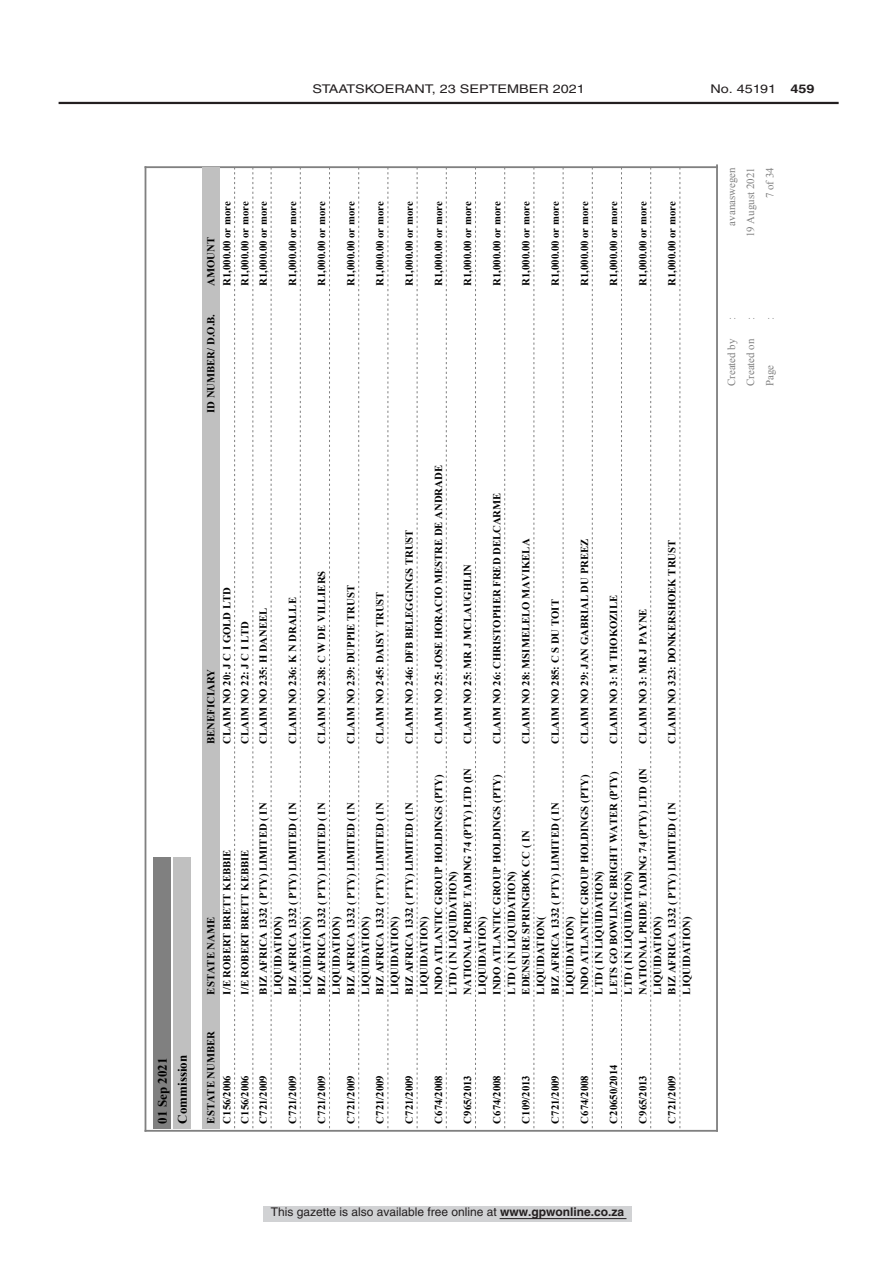
<style>
.page{position:relative;width:893px;height:1263px;background:#fff}
.page>*{position:absolute;margin:0;border:0;box-sizing:border-box;transform-origin:0 0}
.t1{font:700 12.9px "Times New Roman";color:#000}
.t2{font:12px "Helvetica LT Std";color:#231f20}
.t3{font:12px "Helvetica LT Std";color:#231f20;scale:1.2 1}
.t4{font:10.95px/19.2px "Times New Roman";color:#808080;text-align:justify}
.t5{font:700 10.65px/14.5px "Times New Roman";color:#000}
.s1{font-weight:700}
</style>
<div class="page">
<div style="left:263px;top:1206px;width:369px;height:16px;background:#d1d2d4"></div>
<hr style="left:500px;top:1218px;width:126px;height:1px;background:#231f20">
<hr style="left:59px;top:102px;width:780px;height:2px;background:#231f20">
<hr style="left:145px;top:1130px;width:572px;height:2px;background:#808080">
<hr style="left:145px;top:166px;width:572px;height:2px;background:#808080">
<hr style="left:145px;top:167px;width:1px;height:964px;background:#808080">
<svg style="left:680px;top:168px;width:1px;height:960px"></svg>
<svg style="left:650px;top:168px;width:1px;height:960px"></svg>
<svg style="left:621px;top:168px;width:1px;height:960px"></svg>
<svg style="left:592px;top:168px;width:1px;height:960px"></svg>
<svg style="left:563px;top:168px;width:1px;height:960px"></svg>
<svg style="left:534px;top:168px;width:1px;height:960px"></svg>
<svg style="left:504px;top:168px;width:1px;height:960px"></svg>
<svg style="left:475px;top:168px;width:1px;height:960px"></svg>
<svg style="left:446px;top:168px;width:1px;height:960px"></svg>
<svg style="left:417px;top:168px;width:1px;height:960px"></svg>
<svg style="left:388px;top:168px;width:1px;height:960px"></svg>
<svg style="left:358px;top:168px;width:1px;height:960px"></svg>
<svg style="left:329px;top:168px;width:1px;height:960px"></svg>
<svg style="left:300px;top:168px;width:1px;height:960px"></svg>
<svg style="left:271px;top:168px;width:1px;height:960px"></svg>
<svg style="left:253px;top:168px;width:1px;height:960px"></svg>
<svg style="left:234px;top:168px;width:1px;height:960px"></svg>
<hr style="left:716px;top:165px;width:2px;height:966px;background:#808080">
<div style="left:153px;top:1117px;width:17px;height:12px;background:#808080"></div>
<div style="left:153px;top:857px;width:17px;height:266px;background:#808080"></div>
<div style="left:202px;top:167px;width:17px;height:962px;background:#c0c0c0"></div>
<div style="left:173px;top:1117px;width:17px;height:12px;background:#c0c0c0"></div>
<div style="left:173px;top:857px;width:17px;height:266px;background:#c0c0c0"></div>
<p class="t3" style="left:312px;top:82px;width:156px">STAATSKOERANT, 23 Septem</p>
<p class="t3" style="left:519px;top:82px;width:56px">ber 2021</p>
<p class="t3" style="left:710px;top:82px;width:88px">No. 45191 <span class="s1">459</span></p>
<p class="t5" style="left:203px;top:286px;width:50px;rotate:-90deg">AMOUNT</p>
<p class="t5" style="left:219px;top:286px;width:86px;rotate:-90deg">R1,000.00 or more</p>
<p class="t5" style="left:237px;top:286px;width:86px;rotate:-90deg">R1,000.00 or more</p>
<p class="t5" style="left:256px;top:286px;width:86px;rotate:-90deg">R1,000.00 or more</p>
<p class="t5" style="left:203px;top:413px;width:101px;rotate:-90deg">ID NUMBER/ D.O.B.</p>
<p class="t5" style="left:285px;top:286px;width:86px;rotate:-90deg">R1,000.00 or more</p>
<p class="t5" style="left:314px;top:286px;width:86px;rotate:-90deg">R1,000.00 or more</p>
<p class="t5" style="left:343px;top:286px;width:86px;rotate:-90deg">R1,000.00 or more</p>
<p class="t5" style="left:373px;top:286px;width:86px;rotate:-90deg">R1,000.00 or more</p>
<p class="t5" style="left:402px;top:286px;width:86px;rotate:-90deg">R1,000.00 or more</p>
<p class="t5" style="left:431px;top:286px;width:86px;rotate:-90deg">R1,000.00 or more</p>
<p class="t5" style="left:460px;top:286px;width:86px;rotate:-90deg">R1,000.00 or more</p>
<p class="t5" style="left:489px;top:286px;width:86px;rotate:-90deg">R1,000.00 or more</p>
<p class="t5" style="left:519px;top:286px;width:86px;rotate:-90deg">R1,000.00 or more</p>
<p class="t5" style="left:548px;top:286px;width:86px;rotate:-90deg">R1,000.00 or more</p>
<p class="t5" style="left:577px;top:286px;width:86px;rotate:-90deg">R1,000.00 or more</p>
<p class="t5" style="left:606px;top:286px;width:86px;rotate:-90deg">R1,000.00 or more</p>
<p class="t5" style="left:635px;top:286px;width:86px;rotate:-90deg">R1,000.00 or more</p>
<p class="t5" style="left:664px;top:286px;width:86px;rotate:-90deg">R1,000.00 or more</p>
<p class="t1" style="left:154px;top:1123px;width:67px;rotate:-90deg">01 Sep 2021</p>
<p class="t1" style="left:174px;top:1123px;width:70px;rotate:-90deg">Commission</p>
<p class="t5" style="left:203px;top:744px;width:76px;rotate:-90deg">BENEFICIARY</p>
<p class="t5" style="left:219px;top:744px;width:158px;rotate:-90deg">CLAIM NO 20: J C I GOLD LTD</p>
<p class="t5" style="left:237px;top:744px;width:124px;rotate:-90deg">CLAIM NO 22: J C I LTD</p>
<p class="t5" style="left:203px;top:994px;width:79px;rotate:-90deg">ESTATE NAME</p>
<p class="t5" style="left:219px;top:994px;width:146px;rotate:-90deg">I/E ROBERT BRETT KEBBIE</p>
<p class="t5" style="left:237px;top:994px;width:146px;rotate:-90deg">I/E ROBERT BRETT KEBBIE</p>
<p class="t5" style="left:256px;top:744px;width:138px;rotate:-90deg">CLAIM NO 235: H DANEEL</p>
<p class="t5" style="left:285px;top:744px;width:148px;rotate:-90deg">CLAIM NO 236: K N DRALLE</p>
<p class="t5" style="left:314px;top:744px;width:175px;rotate:-90deg">CLAIM NO 238: C W DE VILLIERS</p>
<p class="t5" style="left:343px;top:744px;width:160px;rotate:-90deg">CLAIM NO 239: DUPPIE TRUST</p>
<p class="t5" style="left:373px;top:744px;width:154px;rotate:-90deg">CLAIM NO 245: DAISY TRUST</p>
<p class="t5" style="left:402px;top:744px;width:216px;rotate:-90deg">CLAIM NO 246: DFB BELEGGINGS TRUST</p>
<p class="t5" style="left:431px;top:744px;width:280px;rotate:-90deg">CLAIM NO 25: JOSE HORACIO MESTRE DE ANDRADE</p>
<p class="t5" style="left:460px;top:744px;width:181px;rotate:-90deg">CLAIM NO 25: MR J MCLAUGHLIN</p>
<p class="t5" style="left:489px;top:744px;width:253px;rotate:-90deg">CLAIM NO 26: CHRISTOPHER FRED DELCARME</p>
<p class="t5" style="left:519px;top:744px;width:207px;rotate:-90deg">CLAIM NO 28: MSIMELELO MAVIKELA</p>
<p class="t5" style="left:548px;top:744px;width:146px;rotate:-90deg">CLAIM NO 285: C S DU TOIT</p>
<p class="t5" style="left:577px;top:744px;width:207px;rotate:-90deg">CLAIM NO 29: JAN GABRIAL DU PREEZ</p>
<p class="t5" style="left:606px;top:744px;width:150px;rotate:-90deg">CLAIM NO 3: M THOKOZILE</p>
<p class="t5" style="left:635px;top:744px;width:137px;rotate:-90deg">CLAIM NO 3: MR J PAYNE</p>
<p class="t5" style="left:664px;top:744px;width:206px;rotate:-90deg">CLAIM NO 323: DONKERSHOEK TRUST</p>
<p class="t5" style="left:460px;top:994px;width:228px;rotate:-90deg">NATIONAL PRIDE TADING 74 (PTY) LTD (IN<br>LIQUIDATION)</p>
<p class="t5" style="left:635px;top:994px;width:228px;rotate:-90deg">NATIONAL PRIDE TADING 74 (PTY) LTD (IN<br>LIQUIDATION)</p>
<p class="t5" style="left:606px;top:994px;width:224px;rotate:-90deg">LETS GO BOWLING BRIGHT WATER (PTY)<br>LTD ( IN LIQUIDATION)</p>
<p class="t5" style="left:431px;top:994px;width:222px;rotate:-90deg">INDO ATLANTIC GROUP HOLDINGS (PTY)<br>LTD ( IN LIQUIDATION)</p>
<p class="t5" style="left:489px;top:994px;width:222px;rotate:-90deg">INDO ATLANTIC GROUP HOLDINGS (PTY)<br>LTD ( IN LIQUIDATION)</p>
<p class="t5" style="left:577px;top:994px;width:222px;rotate:-90deg">INDO ATLANTIC GROUP HOLDINGS (PTY)<br>LTD ( IN LIQUIDATION)</p>
<p class="t5" style="left:256px;top:994px;width:193px;rotate:-90deg">BIZ AFRICA 1332 ( PTY) LIMITED ( IN<br>LIQUIDATION)</p>
<p class="t5" style="left:285px;top:994px;width:193px;rotate:-90deg">BIZ AFRICA 1332 ( PTY) LIMITED ( IN<br>LIQUIDATION)</p>
<p class="t5" style="left:314px;top:994px;width:193px;rotate:-90deg">BIZ AFRICA 1332 ( PTY) LIMITED ( IN<br>LIQUIDATION)</p>
<p class="t5" style="left:343px;top:994px;width:193px;rotate:-90deg">BIZ AFRICA 1332 ( PTY) LIMITED ( IN<br>LIQUIDATION)</p>
<p class="t5" style="left:373px;top:994px;width:193px;rotate:-90deg">BIZ AFRICA 1332 ( PTY) LIMITED ( IN<br>LIQUIDATION)</p>
<p class="t5" style="left:402px;top:994px;width:193px;rotate:-90deg">BIZ AFRICA 1332 ( PTY) LIMITED ( IN<br>LIQUIDATION)</p>
<p class="t5" style="left:548px;top:994px;width:193px;rotate:-90deg">BIZ AFRICA 1332 ( PTY) LIMITED ( IN<br>LIQUIDATION)</p>
<p class="t5" style="left:664px;top:994px;width:193px;rotate:-90deg">BIZ AFRICA 1332 ( PTY) LIMITED ( IN<br>LIQUIDATION)</p>
<p class="t5" style="left:519px;top:994px;width:166px;rotate:-90deg">EDENSURE SPRINGBOK CC ( IN<br>LIQUIDATION(</p>
<p class="t5" style="left:203px;top:1123px;width:94px;rotate:-90deg">ESTATE NUMBER</p>
<p class="t5" style="left:219px;top:1123px;width:50px;rotate:-90deg">C156/2006</p>
<p class="t5" style="left:237px;top:1123px;width:50px;rotate:-90deg">C156/2006</p>
<p class="t5" style="left:256px;top:1123px;width:50px;rotate:-90deg">C721/2009</p>
<p class="t5" style="left:285px;top:1123px;width:50px;rotate:-90deg">C721/2009</p>
<p class="t5" style="left:314px;top:1123px;width:50px;rotate:-90deg">C721/2009</p>
<p class="t5" style="left:343px;top:1123px;width:50px;rotate:-90deg">C721/2009</p>
<p class="t5" style="left:373px;top:1123px;width:50px;rotate:-90deg">C721/2009</p>
<p class="t5" style="left:402px;top:1123px;width:50px;rotate:-90deg">C721/2009</p>
<p class="t5" style="left:431px;top:1123px;width:50px;rotate:-90deg">C674/2008</p>
<p class="t5" style="left:460px;top:1123px;width:50px;rotate:-90deg">C965/2013</p>
<p class="t5" style="left:489px;top:1123px;width:50px;rotate:-90deg">C674/2008</p>
<p class="t5" style="left:519px;top:1123px;width:50px;rotate:-90deg">C109/2013</p>
<p class="t5" style="left:548px;top:1123px;width:50px;rotate:-90deg">C721/2009</p>
<p class="t5" style="left:577px;top:1123px;width:50px;rotate:-90deg">C674/2008</p>
<p class="t5" style="left:606px;top:1123px;width:60px;rotate:-90deg">C20650/2014</p>
<p class="t5" style="left:635px;top:1123px;width:50px;rotate:-90deg">C965/2013</p>
<p class="t5" style="left:664px;top:1123px;width:50px;rotate:-90deg">C721/2009</p>
<p class="t4" style="left:722px;top:226px;width:60px;rotate:-90deg">avanaswegen</p>
<p class="t4" style="left:741px;top:237px;width:71px;rotate:-90deg">19 August 2021</p>
<p class="t4" style="left:760px;top:198px;width:32px;rotate:-90deg">7 of 34</p>
<p class="t4" style="left:722px;top:320px;width:5px;rotate:-90deg">: : :</p>
<p class="t4" style="left:722px;top:386px;width:49px;rotate:-90deg">Created by Created on Page</p>
<p class="t2" style="left:271px;top:1204px;width:355px">This gazette is also available free online at <span class="s1">www.gpwonline.co.za</span></p>
</div>
